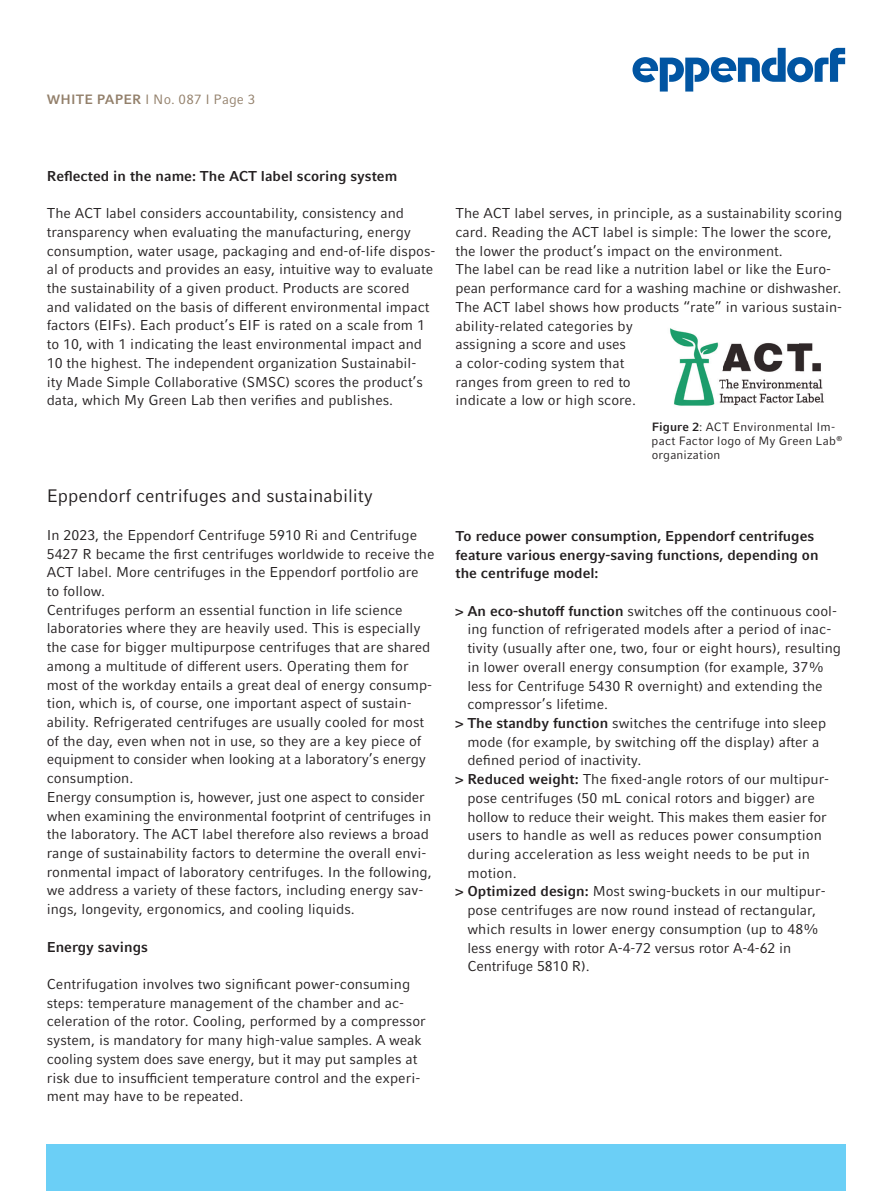
<style>
.page{position:relative;width:893px;height:1191px;background:#fff}
.page>*{position:absolute;margin:0;border:0;box-sizing:border-box;transform-origin:0 0}
.t1{font:18px "Compatil Factfor Eppendorf";color:#231f20}
.t2{font:14.25px/18.8px "Compatil Factfor Eppendorf";color:#231f20}
.t3{font:700 14.25px/18.8px "Compatil Factfor Eppendorf";color:#231f20}
.t4{font:13.5px "Compatil Factfor Eppendorf";letter-spacing:.01em;color:#93806b}
.t5{font:12px/14.4px "Compatil Factfor Eppendorf";letter-spacing:.015em;color:#231f20}
.s1{font-weight:700}
</style>
<div class="page">
<div style="left:47px;top:1144px;width:799px;height:47px;background:#6bcff6"></div>
<img style="left:670px;top:328px;width:154px;height:78px">
<svg style="left:632px;top:48px;width:213px;height:44px"></svg>
<p class="t4" style="left:47px;top:91px;width:210px"><span class="s1">WHITE PAPER</span> I No. 087 I Page 3</p>
<p class="t3" style="left:47px;top:166px;width:352px">Reflected in the name: The ACT label scoring system</p>
<p class="t2" style="left:47px;top:204px;width:390px">The ACT label considers accountability, consistency and transparency when evaluating the manufacturing, energy consumption, water usage, packaging and end-of-life dispos&shy;al of products and provides an easy, intuitive way to evaluate the sustainability of a given product. Products are scored and validated on the basis of different environmental impact factors (EIFs). Each product’s EIF is rated on a scale from 1 to 10, with 1 indicating the least environmental impact and 10 the highest. The independent organization Sustainabil&shy;ity Made Simple Collaborative (SMSC) scores the product’s data, which My Green Lab then verifies and publishes.</p>
<p class="t2" style="left:455px;top:204px;width:388px">The ACT label serves, in principle, as a sustainability scoring card. Reading the ACT label is simple: The lower the score, the lower the product’s impact on the environment.<br>The label can be read like a nutrition label or like the Euro&shy;pean performance card for a washing machine or dishwasher.<br>The ACT label shows how products “rate” in various sustain&shy;ability-related categories by<br>assigning a score and uses<br>a color-coding system that<br>ranges from green to red to<br>indicate a low or high score.</p>
<p class="t1" style="left:47px;top:485px;width:328px">Eppendorf centrifuges and sustainability</p>
<p class="t2" style="left:47px;top:525px;width:389px">In 2023, the Eppendorf Centrifuge 5910 Ri and Centrifuge 5427 R became the first centrifuges worldwide to receive the ACT label. More centrifuges in the Eppendorf portfolio are to follow.<br>Centrifuges perform an essential function in life science laboratories where they are heavily used. This is especially the case for bigger multipurpose centrifuges that are shared among a multitude of different users. Operating them for most of the workday entails a great deal of energy consump&shy;tion, which is, of course, one important aspect of sustain&shy;ability. Refrigerated centrifuges are usually cooled for most of the day, even when not in use, so they are a key piece of equipment to consider when looking at a laboratory’s energy consumption.<br>Energy consumption is, however, just one aspect to consider when examining the environmental footprint of centrifuges in the laboratory. The ACT label therefore also reviews a broad range of sustainability factors to determine the overall envi&shy;ronmental impact of laboratory centrifuges. In the following, we address a variety of these factors, including energy sav&shy;ings, longevity, ergonomics, and cooling liquids.</p>
<p class="t3" style="left:47px;top:937px;width:103px">Energy savings</p>
<p class="t2" style="left:47px;top:974px;width:380px">Centrifugation involves two significant power-consuming steps: temperature management of the chamber and ac&shy;celeration of the rotor. Cooling, performed by a compressor system, is mandatory for many high-value samples. A weak cooling system does save energy, but it may put samples at risk due to insufficient temperature control and the experi&shy;ment may have to be repeated.</p>
<p class="t5" style="left:652px;top:419px;width:192px"><span class="s1">Figure 2</span>: ACT Environmental Im&shy;pact Factor logo of My Green Lab<sup>® </sup>organization</p>
<p class="t3" style="left:455px;top:526px;width:365px">To reduce power consumption, Eppendorf centrifuges feature various energy-saving functions, depending on the centrifuge model:</p>
<p class="t2" style="left:455px;top:601px;width:383px"><span class="s1">&gt; An eco-shutoff function</span> switches off the continuous cool-</p>
<p class="t2" style="left:467px;top:620px;width:365px">ing function of refrigerated models after a period of inac-</p>
<p class="t2" style="left:467px;top:639px;width:375px">tivity (usually after one, two, four or eight hours), resulting</p>
<p class="t2" style="left:467px;top:657px;width:358px">in lower overall energy consumption (for example, 37%</p>
<p class="t2" style="left:467px;top:676px;width:357px">less for Centrifuge 5430 R overnight) and extending the</p>
<p class="t2" style="left:467px;top:695px;width:142px">compressor’s lifetime.</p>
<p class="t2" style="left:455px;top:714px;width:372px"><span class="s1">&gt; The standby function</span> switches the centrifuge into sleep</p>
<p class="t2" style="left:467px;top:732px;width:353px">mode (for example, by switching off the display) after a</p>
<p class="t2" style="left:467px;top:751px;width:175px">defined period of inactivity.</p>
<p class="t2" style="left:455px;top:770px;width:375px"><span class="s1">&gt; Reduced weight:</span> The fixed-angle rotors of our multipur-</p>
<p class="t2" style="left:467px;top:788px;width:349px">pose centrifuges (50 mL conical rotors and bigger) are</p>
<p class="t2" style="left:467px;top:807px;width:361px">hollow to reduce their weight. This makes them easier for</p>
<p class="t2" style="left:467px;top:826px;width:356px">users to handle as well as reduces power consumption</p>
<p class="t2" style="left:467px;top:844px;width:344px">during acceleration as less weight needs to be put in</p>
<p class="t2" style="left:467px;top:863px;width:51px">motion.</p>
<p class="t2" style="left:455px;top:882px;width:372px"><span class="s1">&gt; Optimized design:</span> Most swing-buckets in our multipur-</p>
<p class="t2" style="left:467px;top:901px;width:350px">pose centrifuges are now round instead of rectangular,</p>
<p class="t2" style="left:467px;top:919px;width:353px">which results in lower energy consumption (up to 48%</p>
<p class="t2" style="left:467px;top:938px;width:325px">less energy with rotor A-4-72 versus rotor A-4-62 in</p>
<p class="t2" style="left:467px;top:957px;width:124px">Centrifuge 5810 R).</p>
</div>
